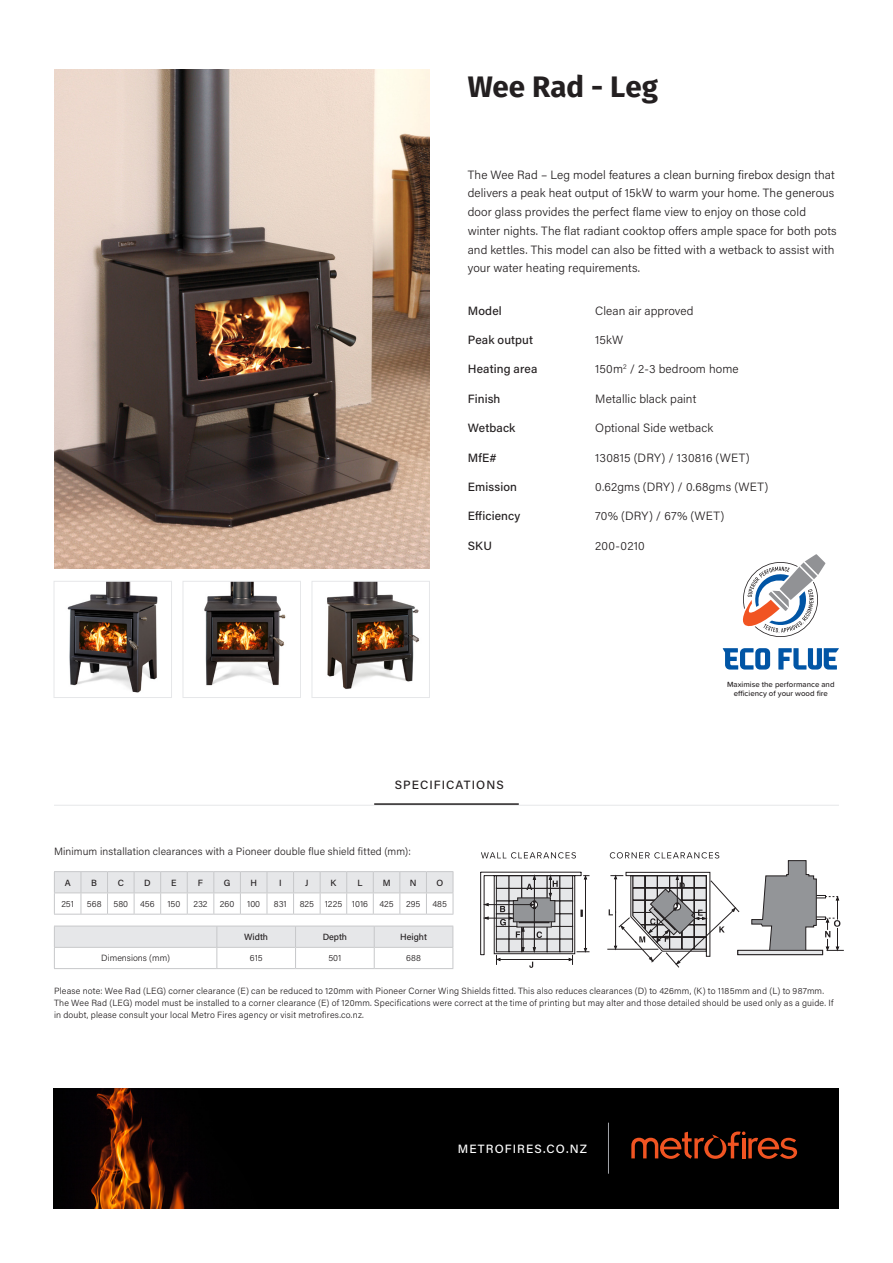
<style>
.page{position:relative;width:893px;height:1263px;background:#fff}
.page>*{position:absolute;margin:0;border:0;box-sizing:border-box;transform-origin:0 0}
.t1{font:700 29.7px "Fira Sans";color:#231f20}
.t2{font:300 12px/18.8px "Acumin Pro";letter-spacing:.01em;color:#231f20}
.t3{font:500 12px "Acumin Pro";letter-spacing:.015em;color:#231f20}
.t4{font:500 12px "Acumin Pro";letter-spacing:.09em;color:#fff}
.t5{font:500 12px "Acumin Pro";letter-spacing:.09em;color:#231f20}
.t6{font:300 10.5px "Acumin Pro";letter-spacing:.015em;color:#231f20}
.t7{font:300 9px/12px "Acumin Pro";letter-spacing:.02em;color:#231f20}
.t8{font:500 9px "Acumin Pro";color:#231f20}
.t9{font:300 9px "Acumin Pro";color:#231f20}
.t10{font:500 7.8px/9px "Proxima Soft";color:#231f20;text-align:center}
</style>
<div class="page">
<div style="left:54px;top:1088px;width:785px;height:121px;background:#000"></div>
<img style="left:88px;top:1088px;width:104px;height:121px">
<hr style="left:54px;top:805px;width:785px;height:1px;background:#e6e7e9">
<hr style="left:374px;top:803px;width:145px;height:2px;background:#231f20">
<svg style="left:742px;top:554px;width:84px;height:83px"></svg>
<svg style="left:723px;top:648px;width:47px;height:21px"></svg>
<svg style="left:778px;top:648px;width:61px;height:21px"></svg>
<svg style="left:480px;top:872px;width:110px;height:96px"></svg>
<hr style="left:488px;top:904px;width:43px;height:1px;background:#231f20">
<hr style="left:585px;top:878px;width:1px;height:71px;background:#231f20">
<svg style="left:481px;top:852px;width:95px;height:6px"></svg>
<svg style="left:607px;top:852px;width:237px;height:116px"></svg>
<svg style="left:631px;top:1131px;width:166px;height:28px"></svg>
<hr style="left:608px;top:1123px;width:1px;height:51px;background:#a3a5aa">
<img style="left:327px;top:583px;width:93px;height:106px">
<div style="left:312px;top:581px;width:118px;height:117px;border:1px solid #e6e7e9"></div>
<img style="left:204px;top:583px;width:82px;height:103px">
<div style="left:183px;top:581px;width:118px;height:117px;border:1px solid #e6e7e9"></div>
<img style="left:67px;top:583px;width:91px;height:110px">
<div style="left:54px;top:581px;width:118px;height:117px;border:1px solid #e6e7e9"></div>
<img style="left:54px;top:69px;width:375px;height:499px">
<svg style="left:54px;top:926px;width:400px;height:42px"></svg>
<hr style="left:54px;top:968px;width:163px;height:1px;background:#c7c8ca">
<hr style="left:217px;top:968px;width:79px;height:1px;background:#c7c8ca">
<hr style="left:296px;top:968px;width:78px;height:1px;background:#c7c8ca">
<hr style="left:374px;top:968px;width:79px;height:1px;background:#c7c8ca">
<svg style="left:54px;top:871px;width:400px;height:44px"></svg>
<h1 class="t1" style="left:468px;top:61px;width:192px">Wee Rad - Leg</h1>
<p class="t2" style="left:468px;top:165px;width:371px">The Wee Rad – Leg model features a clean burning firebox design that delivers a peak heat output of 15kW to warm your home. The generous door glass provides the perfect flame view to enjoy on those cold winter nights. The flat radiant cooktop offers ample space for both pots and kettles. This model can also be fitted with a wetback to assist with your water heating requirements.</p>
<p class="t3" style="left:468px;top:302px;width:36px">Model</p>
<p class="t2" style="left:595px;top:301px;width:100px">Clean air approved</p>
<p class="t3" style="left:468px;top:331px;width:67px">Peak output</p>
<p class="t2" style="left:595px;top:330px;width:30px">15kW</p>
<p class="t3" style="left:468px;top:361px;width:71px">Heating area</p>
<p class="t2" style="left:595px;top:359px;width:145px">150m<sup>2</sup> / 2-3 bedroom home</p>
<p class="t3" style="left:468px;top:390px;width:34px">Finish</p>
<p class="t2" style="left:595px;top:389px;width:103px">Metallic black paint</p>
<p class="t3" style="left:468px;top:420px;width:49px">Wetback</p>
<p class="t2" style="left:595px;top:418px;width:120px">Optional Side wetback</p>
<p class="t3" style="left:468px;top:449px;width:30px">MfE#</p>
<p class="t2" style="left:595px;top:447px;width:156px">130815 (DRY) / 130816 (WET)</p>
<p class="t3" style="left:468px;top:478px;width:51px">Emission</p>
<p class="t2" style="left:595px;top:477px;width:175px">0.62gms (DRY) / 0.68gms (WET)</p>
<p class="t3" style="left:468px;top:508px;width:54px">Efficiency</p>
<p class="t2" style="left:595px;top:506px;width:131px">70% (DRY) / 67% (WET)</p>
<p class="t3" style="left:468px;top:537px;width:26px">SKU</p>
<p class="t2" style="left:595px;top:536px;width:51px">200-0210</p>
<p class="t5" style="left:395px;top:776px;width:110px">SPECIFICATIONS</p>
<p class="t6" style="left:54px;top:844px;width:358px">Minimum installation clearances with a Pioneer double flue shield fitted (mm):</p>
<p class="t8" style="left:65px;top:876px;width:7px">A</p>
<p class="t8" style="left:91px;top:876px;width:7px">B</p>
<p class="t8" style="left:118px;top:876px;width:8px">C</p>
<p class="t8" style="left:144px;top:876px;width:8px">D</p>
<p class="t8" style="left:171px;top:876px;width:7px">E</p>
<p class="t8" style="left:198px;top:876px;width:7px">F</p>
<p class="t8" style="left:224px;top:876px;width:8px">G</p>
<p class="t8" style="left:250px;top:876px;width:8px">H</p>
<p class="t8" style="left:279px;top:876px;width:4px">I</p>
<p class="t8" style="left:305px;top:876px;width:5px">J</p>
<p class="t8" style="left:330px;top:876px;width:7px">K</p>
<p class="t8" style="left:357px;top:876px;width:7px">L</p>
<p class="t8" style="left:383px;top:876px;width:9px">M</p>
<p class="t8" style="left:410px;top:876px;width:8px">N</p>
<p class="t8" style="left:436px;top:876px;width:8px">O</p>
<p class="t7" style="left:61px;top:897px;width:14px">251</p>
<p class="t7" style="left:87px;top:897px;width:16px">568</p>
<p class="t7" style="left:113px;top:897px;width:16px">580</p>
<p class="t7" style="left:140px;top:897px;width:16px">456</p>
<p class="t7" style="left:167px;top:897px;width:14px">150</p>
<p class="t7" style="left:194px;top:897px;width:16px">232</p>
<p class="t7" style="left:220px;top:897px;width:16px">260</p>
<p class="t7" style="left:247px;top:897px;width:15px">100</p>
<p class="t7" style="left:274px;top:897px;width:14px">831</p>
<p class="t9" style="left:300px;top:897px;width:70px">825 1225 1016</p>
<p class="t7" style="left:379px;top:897px;width:16px">425</p>
<p class="t7" style="left:406px;top:897px;width:16px">295</p>
<p class="t7" style="left:432px;top:897px;width:16px">485</p>
<p class="t8" style="left:244px;top:930px;width:25px">Width</p>
<p class="t8" style="left:323px;top:930px;width:26px">Depth</p>
<p class="t8" style="left:400px;top:930px;width:28px">Height</p>
<p class="t9" style="left:101px;top:952px;width:70px">Dimensions (mm)</p>
<p class="t7" style="left:250px;top:952px;width:14px">615</p>
<p class="t7" style="left:328px;top:952px;width:14px">501</p>
<p class="t7" style="left:406px;top:952px;width:16px">688</p>
<p class="t10" style="left:727px;top:679px;width:109px">Maximise the performance and efficiency of your wood fire</p>
<p class="t7" style="left:54px;top:984px;width:781px">Please note: Wee Rad (LEG) corner clearance (E) can be reduced to 120mm with Pioneer Corner Wing Shields fitted. This also reduces clearances (D) to 426mm, (K) to 1185mm and (L) to 987mm.<br>The Wee Rad (LEG) model must be installed to a corner clearance (E) of 120mm. Specifications were correct at the time of printing but may alter and those detailed should be used only as a guide. If in doubt, please consult your local Metro Fires agency or visit metrofires.co.nz.</p>
<p class="t4" style="left:458px;top:1140px;width:131px">METROFIRES.CO.NZ</p>
</div>
